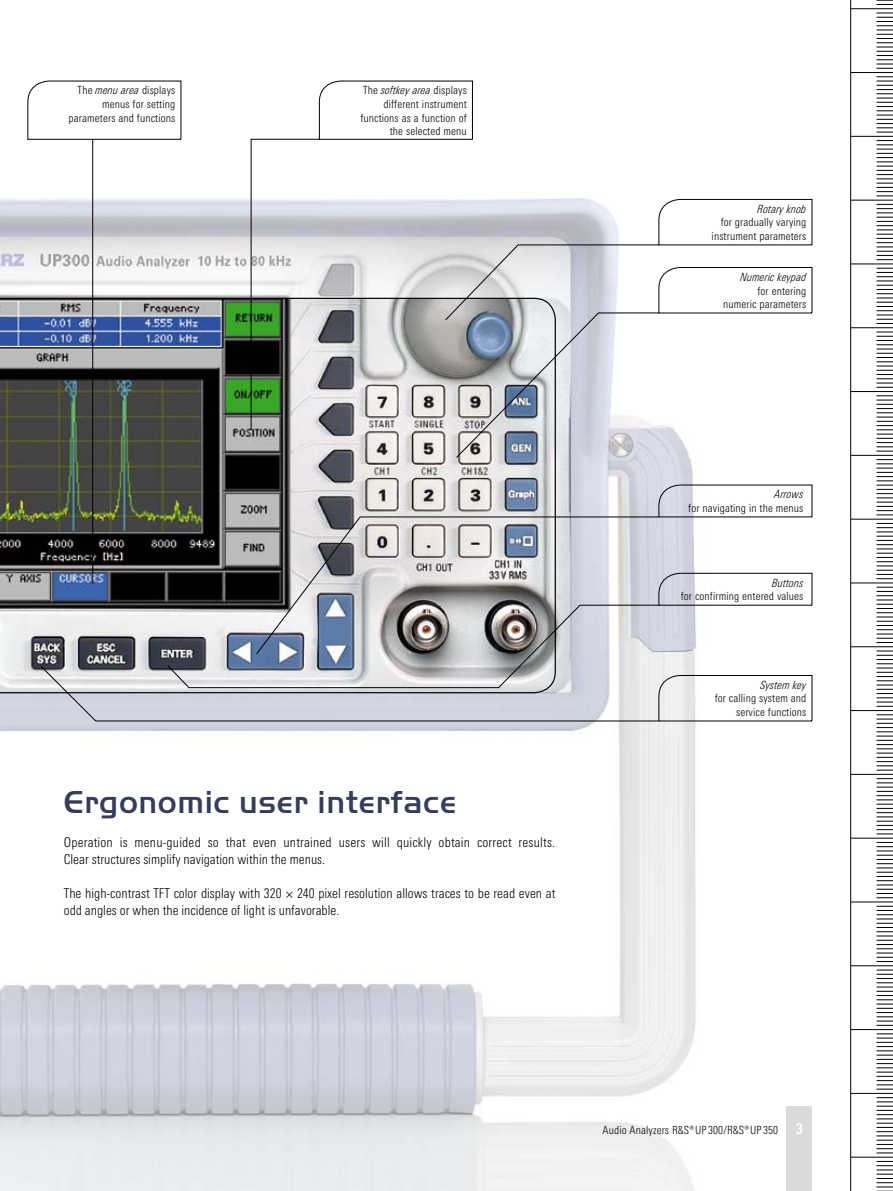
<style>
.page{position:relative;width:893px;height:1191px;background:#fff}
.page>*{position:absolute;margin:0;border:0;box-sizing:border-box;transform-origin:0 0}
.t1{font:33px "Handel Gothic EF Medium";letter-spacing:.02em;color:#353e59}
.t2{font:300 13.5px/17px "RS Univers Cond";color:#000}
.t3{font:300 11.25px/13.5px "RS Univers Cond";letter-spacing:.01em;color:#000;text-align:right}
.t4{font:italic 300 11.25px "RS Univers Cond";letter-spacing:.01em;color:#000}
.s1{font-style:italic}
.s2{font-weight:700;font-size:15px;color:#fff}
</style>
<div class="page">
<img style="left:0;top:175px;width:720px;height:1016px">
<div style="left:787px;top:1106px;width:25px;height:85px;background:#d8dadc"></div>
<hr style="left:850px;top:0;width:1px;height:1191px;background:#000">
<hr style="left:851px;top:8px;width:42px;height:1px;background:#000">
<hr style="left:851px;top:72px;width:42px;height:1px;background:#000">
<svg style="left:876px;top:13px;width:17px;height:56px"></svg>
<hr style="left:851px;top:136px;width:42px;height:1px;background:#000">
<svg style="left:876px;top:77px;width:17px;height:56px"></svg>
<hr style="left:851px;top:200px;width:42px;height:1px;background:#000">
<svg style="left:876px;top:140px;width:17px;height:57px"></svg>
<hr style="left:851px;top:264px;width:42px;height:1px;background:#000">
<svg style="left:876px;top:204px;width:17px;height:56px"></svg>
<hr style="left:851px;top:327px;width:42px;height:1px;background:#000">
<svg style="left:876px;top:268px;width:17px;height:56px"></svg>
<hr style="left:851px;top:391px;width:42px;height:1px;background:#000">
<svg style="left:876px;top:332px;width:17px;height:56px"></svg>
<hr style="left:851px;top:455px;width:42px;height:1px;background:#000">
<svg style="left:876px;top:395px;width:17px;height:57px"></svg>
<hr style="left:851px;top:519px;width:42px;height:1px;background:#000">
<svg style="left:876px;top:459px;width:17px;height:56px"></svg>
<hr style="left:851px;top:582px;width:42px;height:1px;background:#000">
<svg style="left:876px;top:523px;width:17px;height:56px"></svg>
<hr style="left:851px;top:646px;width:42px;height:1px;background:#000">
<svg style="left:876px;top:587px;width:17px;height:56px"></svg>
<hr style="left:851px;top:710px;width:42px;height:1px;background:#000">
<svg style="left:876px;top:651px;width:17px;height:56px"></svg>
<hr style="left:851px;top:774px;width:42px;height:1px;background:#000">
<svg style="left:876px;top:714px;width:17px;height:57px"></svg>
<hr style="left:851px;top:838px;width:42px;height:1px;background:#000">
<svg style="left:876px;top:778px;width:17px;height:56px"></svg>
<hr style="left:851px;top:901px;width:42px;height:1px;background:#000">
<svg style="left:876px;top:842px;width:17px;height:56px"></svg>
<hr style="left:851px;top:965px;width:42px;height:1px;background:#000">
<svg style="left:876px;top:906px;width:17px;height:56px"></svg>
<hr style="left:851px;top:1029px;width:42px;height:1px;background:#000">
<svg style="left:876px;top:969px;width:17px;height:57px"></svg>
<hr style="left:851px;top:1093px;width:42px;height:1px;background:#000">
<svg style="left:876px;top:1033px;width:17px;height:56px"></svg>
<hr style="left:851px;top:1157px;width:42px;height:1px;background:#000">
<svg style="left:876px;top:1097px;width:17px;height:56px"></svg>
<svg style="left:876px;top:1161px;width:17px;height:30px"></svg>
<svg style="left:876px;top:0;width:17px;height:5px"></svg>
<img style="left:0;top:297px;width:556px;height:397px">
<svg style="left:27px;top:81px;width:154px;height:59px"></svg>
<hr style="left:92px;top:139px;width:1px;height:444px;background:#000">
<svg style="left:251px;top:81px;width:561px;height:377px"></svg>
<svg style="left:658px;top:484px;width:154px;height:33px"></svg>
<svg style="left:256px;top:516px;width:403px;height:57px;background:#bebec2"></svg>
<svg style="left:41px;top:573px;width:771px;height:148px"></svg>
<p class="t3" style="left:69px;top:84px;width:108px">The <span class="s1">menu area</span> displays menus for setting parameters and functions</p>
<p class="t3" style="left:360px;top:84px;width:108px">The <span class="s1">softkey area</span> displays different instrument functions as a function of the selected menu</p>
<h1 class="t1" style="left:64px;top:782px;width:394px">Ergonomic user interface</h1>
<p class="t2" style="left:64px;top:834px;width:493px">Operation is menu-guided so that even untrained users will quickly obtain correct results.<br>Clear structures simplify navigation within the menus.</p>
<p class="t2" style="left:64px;top:885px;width:493px">The high-contrast TFT color display with 320 × 240 pixel resolution allows traces to be read even at odd angles or when the incidence of light is unfavorable.</p>
<p class="t4" style="left:758px;top:202px;width:50px">Rotary knob</p>
<p class="t3" style="left:712px;top:216px;width:96px">for gradually varying instrument parameters</p>
<p class="t4" style="left:740px;top:270px;width:67px">Numeric keypad</p>
<p class="t3" style="left:723px;top:284px;width:85px">for entering numeric parameters</p>
<p class="t4" style="left:775px;top:488px;width:30px">Arrows</p>
<p class="t3" style="left:688px;top:501px;width:117px">for navigating in the menus</p>
<p class="t4" style="left:772px;top:576px;width:33px">Buttons</p>
<p class="t3" style="left:681px;top:589px;width:124px">for confirming entered values</p>
<p class="t4" style="left:760px;top:678px;width:47px">System key</p>
<p class="t3" style="left:715px;top:691px;width:93px">for calling system and service functions</p>
<p class="t3" style="left:603px;top:1123px;width:202px">Audio Analyzers ¸UP 300/¸UP 350 <span class="s2">3</span></p>
</div>
